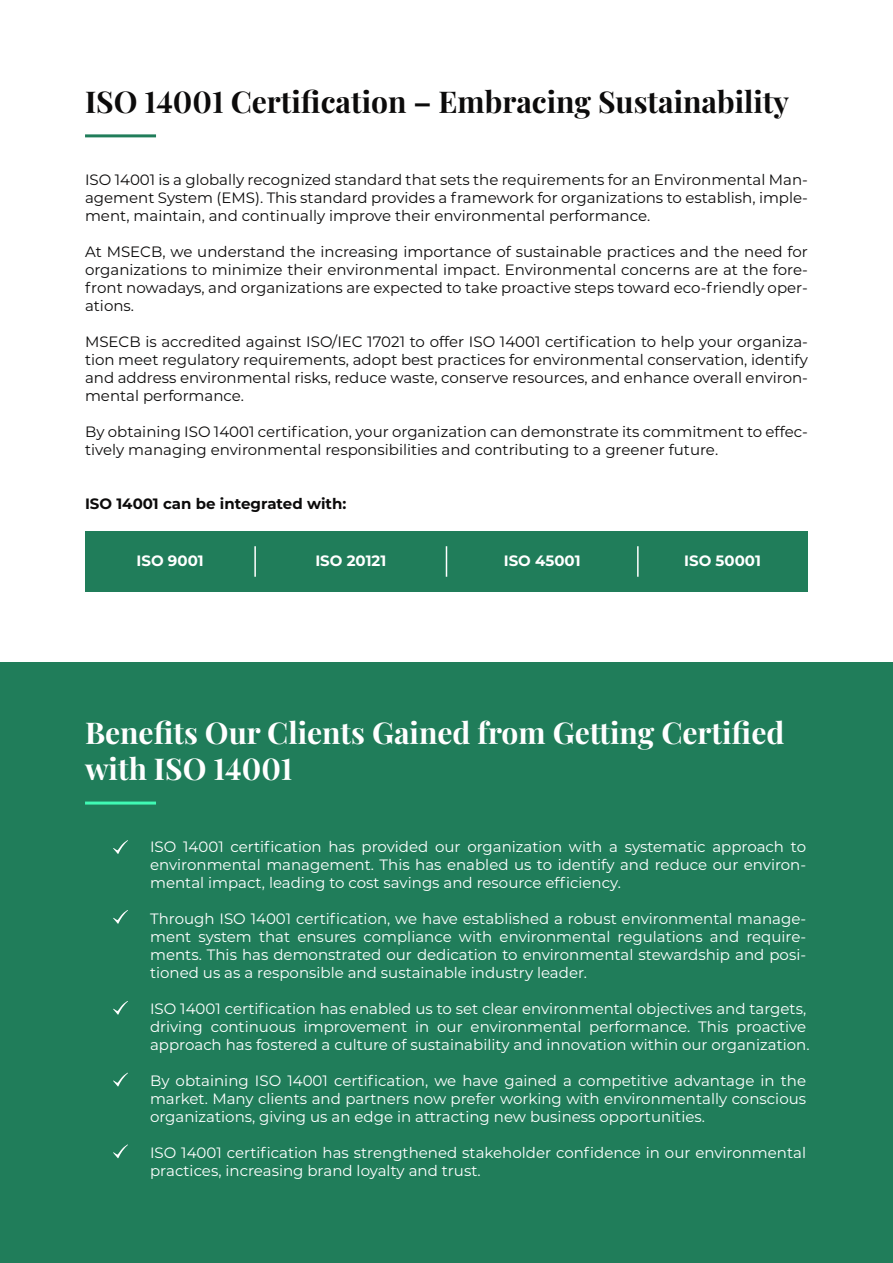
<style>
.page{position:relative;width:893px;height:1263px;background:#fff}
.page>*{position:absolute;margin:0;border:0;box-sizing:border-box;transform-origin:0 0}
.t1{font:700 30px/36px "Playfair Display";color:#fff}
.t2{font:700 30px "Playfair Display";color:#0c0b0b}
.t3{font:15px/18px "Montserrat";color:#fff;text-align:justify}
.t4{font:15px/18px "Montserrat";color:#0c0b0b;text-align:justify}
.t5{font:700 15px "Montserrat";color:#fff}
.t6{font:700 15px "Montserrat";color:#0c0b0b}
</style>
<div class="page">
<div style="left:0;top:662px;width:893px;height:601px;background:#207d5a"></div>
<hr style="left:85px;top:134px;width:71px;height:3px;background:#207d5a">
<svg style="left:113px;top:840px;width:15px;height:14px"></svg>
<svg style="left:113px;top:910px;width:15px;height:14px"></svg>
<svg style="left:113px;top:1001px;width:15px;height:14px"></svg>
<svg style="left:113px;top:1072px;width:15px;height:15px"></svg>
<svg style="left:113px;top:1144px;width:15px;height:14px"></svg>
<hr style="left:85px;top:801px;width:71px;height:3px;background:#fff">
<div style="left:85px;top:531px;width:723px;height:60px;background:#207d5a"></div>
<hr style="left:254px;top:546px;width:2px;height:31px;background:#fff">
<hr style="left:446px;top:546px;width:1px;height:31px;background:#fff">
<hr style="left:637px;top:546px;width:1px;height:31px;background:#fff">
<h1 class="t2" style="left:85px;top:79px;width:705px">ISO 14001 Certification – Embracing Sustainability</h1>
<p class="t4" style="left:85px;top:170px;width:724px">ISO 14001 is a globally recognized standard that sets the requirements for an Environmental Man&shy;agement System (EMS). This standard provides a framework for organizations to establish, imple&shy;ment, maintain, and continually improve their environmental performance.</p>
<p class="t4" style="left:85px;top:242px;width:724px">At MSECB, we understand the increasing importance of sustainable practices and the need for organizations to minimize their environmental impact. Environmental concerns are at the fore&shy;front nowadays, and organizations are expected to take proactive steps toward eco-friendly oper&shy;ations.</p>
<p class="t4" style="left:85px;top:332px;width:724px">MSECB is accredited against ISO/IEC 17021 to offer ISO 14001 certification to help your organiza&shy;tion meet regulatory requirements, adopt best practices for environmental conservation, identify and address environmental risks, reduce waste, conserve resources, and enhance overall environ&shy;mental performance.</p>
<p class="t4" style="left:85px;top:422px;width:724px">By obtaining ISO 14001 certification, your organization can demonstrate its commitment to effec&shy;tively managing environmental responsibilities and contributing to a greener future.</p>
<p class="t6" style="left:85px;top:492px;width:263px">ISO 14001 can be integrated with:</p>
<p class="t5" style="left:136px;top:550px;width:69px">ISO 9001</p>
<p class="t5" style="left:315px;top:550px;width:72px">ISO 20121</p>
<p class="t5" style="left:504px;top:550px;width:78px">ISO 45001</p>
<p class="t5" style="left:684px;top:550px;width:78px">ISO 50001</p>
<h1 class="t1" style="left:85px;top:712px;width:701px">Benefits Our Clients Gained from Getting Certified with ISO 14001</h1>
<p class="t3" style="left:150px;top:837px;width:657px">ISO 14001 certification has provided our organization with a systematic approach to environmental management. This has enabled us to identify and reduce our environ&shy;mental impact, leading to cost savings and resource efficiency.</p>
<p class="t3" style="left:150px;top:909px;width:657px">Through ISO 14001 certification, we have established a robust environmental manage&shy;ment system that ensures compliance with environmental regulations and require&shy;ments. This has demonstrated our dedication to environmental stewardship and posi&shy;tioned us as a responsible and sustainable industry leader.</p>
<p class="t3" style="left:150px;top:999px;width:661px;text-align:left">ISO 14001 certification has enabled us to set clear environmental objectives and targets, driving continuous improvement in our environmental performance. This proactive approach has fostered a culture of sustainability and innovation within our organization.</p>
<p class="t3" style="left:150px;top:1071px;width:657px">By obtaining ISO 14001 certification, we have gained a competitive advantage in the market. Many clients and partners now prefer working with environmentally conscious organizations, giving us an edge in attracting new business opportunities.</p>
<p class="t3" style="left:150px;top:1143px;width:657px">ISO 14001 certification has strengthened stakeholder confidence in our environmental practices, increasing brand loyalty and trust.</p>
</div>
